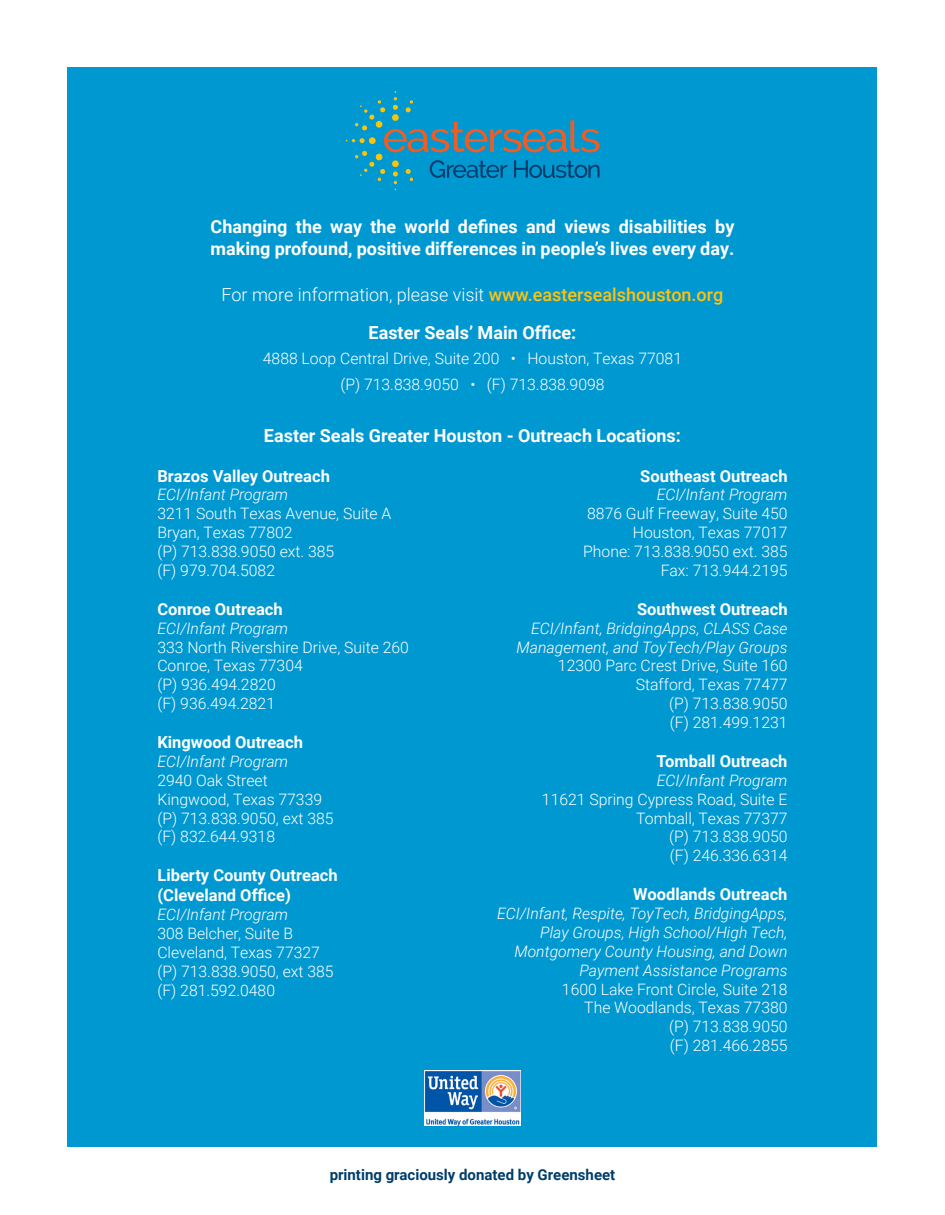
<style>
.page{position:relative;width:945px;height:1215px;background:#fff}
.page>*{position:absolute;margin:0;border:0;box-sizing:border-box;transform-origin:0 0}
.t1{font:700 18px/21.6px "Roboto";color:#fff}
.t2{font:300 18px "Roboto";color:#fff}
.t3{font:700 16.5px "Roboto";color:#fff}
.t4{font:300 15.75px "Roboto";color:#fff}
.t5{font:italic 300 15.75px/18.9px "Roboto";color:#fff;text-align:right}
.t6{font:700 15px "Roboto";color:#003d6a}
.s1{font-weight:500;color:#ffc20d}
</style>
<div class="page">
<div style="left:68px;top:67px;width:810px;height:1080px;background:#0098d1"></div>
<svg style="left:346px;top:91px;width:254px;height:99px"></svg>
<img style="left:425px;top:1071px;width:95px;height:54px">
<p class="t1" style="left:211px;top:215px;width:525px">Changing the way the world defines and views disabilities by making profound, positive differences in people’s lives every day.</p>
<p class="t2" style="left:222px;top:282px;width:503px">For more information, please visit <span class="s1">www.eastersealshouston.org</span></p>
<p class="t1" style="left:369px;top:321px;width:209px">Easter Seals’ Main Office:</p>
<p class="t4" style="left:263px;top:348px;width:421px">4888 Loop Central Drive, Suite 200 • Houston, Texas 77081</p>
<p class="t4" style="left:340px;top:373px;width:266px">(P) 713.838.9050 • (F) 713.838.9098</p>
<p class="t1" style="left:264px;top:424px;width:418px">Easter Seals Greater Houston - Outreach Locations:</p>
<p class="t3" style="left:157px;top:464px;width:174px">Brazos Valley Outreach</p>
<p class="t5" style="left:157px;top:485px;width:132px">ECI/Infant Program</p>
<p class="t4" style="left:157px;top:503px;width:236px">3211 South Texas Avenue, Suite A</p>
<p class="t4" style="left:157px;top:522px;width:137px">Bryan, Texas 77802</p>
<p class="t4" style="left:157px;top:540px;width:178px">(P) 713.838.9050 ext. 385</p>
<p class="t4" style="left:157px;top:559px;width:119px">(F) 979.704.5082</p>
<p class="t3" style="left:157px;top:597px;width:127px">Conroe Outreach</p>
<p class="t5" style="left:157px;top:618px;width:132px">ECI/Infant Program</p>
<p class="t4" style="left:157px;top:636px;width:253px">333 North Rivershire Drive, Suite 260</p>
<p class="t4" style="left:157px;top:655px;width:147px">Conroe, Texas 77304</p>
<p class="t4" style="left:157px;top:674px;width:120px">(P) 936.494.2820</p>
<p class="t4" style="left:157px;top:693px;width:119px">(F) 936.494.2821</p>
<p class="t3" style="left:157px;top:731px;width:147px">Kingwood Outreach</p>
<p class="t5" style="left:157px;top:751px;width:132px">ECI/Infant Program</p>
<p class="t4" style="left:157px;top:769px;width:112px">2940 Oak Street</p>
<p class="t4" style="left:157px;top:788px;width:166px">Kingwood, Texas 77339</p>
<p class="t4" style="left:157px;top:807px;width:178px">(P) 713.838.9050, ext 385</p>
<p class="t4" style="left:157px;top:826px;width:119px">(F) 832.644.9318</p>
<p class="t3" style="left:157px;top:864px;width:182px">Liberty County Outreach</p>
<p class="t3" style="left:157px;top:884px;width:135px">(Cleveland Office)</p>
<p class="t5" style="left:157px;top:904px;width:132px">ECI/Infant Program</p>
<p class="t4" style="left:157px;top:922px;width:137px">308 Belcher, Suite B</p>
<p class="t4" style="left:157px;top:941px;width:164px">Cleveland, Texas 77327</p>
<p class="t4" style="left:157px;top:960px;width:178px">(P) 713.838.9050, ext 385</p>
<p class="t4" style="left:157px;top:980px;width:119px">(F) 281.592.0480</p>
<p class="t3" style="left:640px;top:464px;width:149px">Southeast Outreach</p>
<p class="t5" style="left:657px;top:485px;width:132px">ECI/Infant Program</p>
<p class="t4" style="left:587px;top:503px;width:202px">8876 Gulf Freeway, Suite 450</p>
<p class="t4" style="left:633px;top:522px;width:156px">Houston, Texas 77017</p>
<p class="t4" style="left:583px;top:540px;width:206px">Phone: 713.838.9050 ext. 385</p>
<p class="t4" style="left:661px;top:559px;width:128px">Fax: 713.944.2195</p>
<p class="t3" style="left:637px;top:597px;width:152px">Southwest Outreach</p>
<p class="t5" style="left:531px;top:618px;width:258px">ECI/Infant, BridgingApps, CLASS Case</p>
<p class="t5" style="left:517px;top:637px;width:272px">Management, and ToyTech/Play Groups</p>
<p class="t4" style="left:558px;top:655px;width:231px">12300 Parc Crest Drive, Suite 160</p>
<p class="t4" style="left:636px;top:674px;width:153px">Stafford, Texas 77477</p>
<p class="t4" style="left:669px;top:693px;width:120px">(P) 713.838.9050</p>
<p class="t4" style="left:670px;top:711px;width:119px">(F) 281.499.1231</p>
<p class="t3" style="left:657px;top:749px;width:132px">Tomball Outreach</p>
<p class="t5" style="left:657px;top:770px;width:132px">ECI/Infant Program</p>
<p class="t4" style="left:542px;top:788px;width:247px">11621 Spring Cypress Road, Suite E</p>
<p class="t4" style="left:636px;top:807px;width:153px">Tomball, Texas 77377</p>
<p class="t4" style="left:669px;top:826px;width:120px">(P) 713.838.9050</p>
<p class="t4" style="left:670px;top:845px;width:119px">(F) 246.336.6314</p>
<p class="t3" style="left:633px;top:883px;width:156px">Woodlands Outreach</p>
<p class="t5" style="left:497px;top:903px;width:292px">ECI/Infant, Respite, ToyTech, BridgingApps, Play Groups, High School/High Tech, Montgomery County Housing, and Down Payment Assistance Programs</p>
<p class="t4" style="left:562px;top:978px;width:227px">1600 Lake Front Circle, Suite 218</p>
<p class="t4" style="left:584px;top:997px;width:205px">The Woodlands, Texas 77380</p>
<p class="t4" style="left:669px;top:1016px;width:120px">(P) 713.838.9050</p>
<p class="t4" style="left:670px;top:1035px;width:119px">(F) 281.466.2855</p>
<p class="t6" style="left:330px;top:1164px;width:287px">printing graciously donated by Greensheet</p>
</div>
